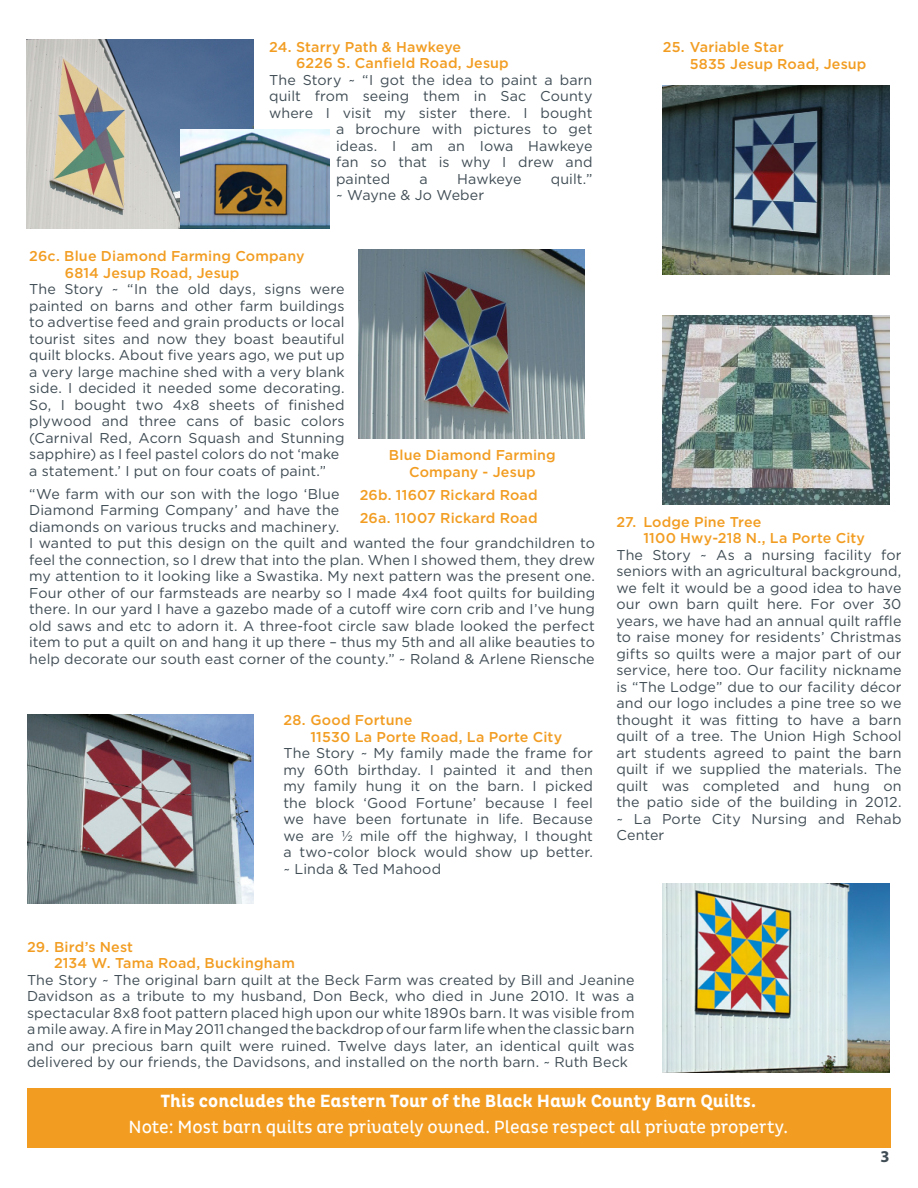
<style>
.page{position:relative;width:918px;height:1188px;background:#fff}
.page>*{position:absolute;margin:0;border:0;box-sizing:border-box;transform-origin:0 0}
.t1{font:18px "Pluto Cond";letter-spacing:-.005em;color:#fff}
.t2{font:700 18px "Pluto Cond";color:#fff}
.t3{font:700 16.5px "Myriad Pro";color:#3f4c54}
.all_text_eastern{font:14.25px/16.5px "Gotham";letter-spacing:.01em;color:#3f4c54;text-align:justify}
.names_eastern{font:500 14.25px "Gotham";letter-spacing:.01em;color:#f29d22}
.all_text_eastern-2{font:14.25px "Gotham";letter-spacing:-.015em;color:#3f4c54}
</style>
<div class="page">
<img style="left:663px;top:86px;width:227px;height:188px">
<img style="left:358px;top:250px;width:227px;height:189px">
<img style="left:663px;top:316px;width:227px;height:189px">
<img style="left:663px;top:884px;width:227px;height:188px">
<img style="left:27px;top:714px;width:227px;height:189px">
<img style="left:27px;top:39px;width:227px;height:189px">
<div style="left:27px;top:1088px;width:864px;height:60px;background:#f29d22"></div>
<img style="left:181px;top:129px;width:148px;height:99px">
<p class="names_eastern" style="left:269px;top:38px;width:194px">24. Starry Path &amp; Hawkeye</p>
<p class="names_eastern" style="left:296px;top:54px;width:214px">6226 S. Canfield Road, Jesup</p>
<p class="all_text_eastern" style="left:269px;top:71px;width:325px">The Story ~ “I got the idea to paint a barn</p>
<p class="all_text_eastern" style="left:269px;top:88px;width:325px">quilt from seeing them in Sac County</p>
<p class="all_text_eastern" style="left:269px;top:104px;width:325px">where I visit my sister there. I bought</p>
<p class="all_text_eastern" style="left:336px;top:121px;width:258px">a brochure with pictures to get</p>
<p class="all_text_eastern" style="left:336px;top:137px;width:258px">ideas. I am an Iowa Hawkeye</p>
<p class="all_text_eastern" style="left:336px;top:154px;width:258px">fan so that is why I drew and</p>
<p class="all_text_eastern" style="left:336px;top:170px;width:56px">painted</p>
<p class="all_text_eastern" style="left:420px;top:170px;width:10px">a</p>
<p class="all_text_eastern-2" style="left:457px;top:170px;width:66px">Hawkeye</p>
<p class="all_text_eastern" style="left:551px;top:170px;width:43px">quilt.”</p>
<p class="all_text_eastern" style="left:336px;top:187px;width:150px">~ Wayne &amp; Jo Weber</p>
<p class="names_eastern" style="left:29px;top:247px;width:277px">26c. Blue Diamond Farming Company</p>
<p class="names_eastern" style="left:65px;top:263px;width:176px">6814 Jesup Road, Jesup</p>
<p class="all_text_eastern" style="left:29px;top:281px;width:317px;text-align:left">The Story ~ “In the old days, signs were painted on barns and other farm buildings to advertise feed and grain products or local tourist sites and now they boast beautiful quilt blocks. About five years ago, we put up a very large machine shed with a very blank side. I decided it needed some decorating.<br>So, I bought two 4x8 sheets of finished plywood and three cans of basic colors (Carnival Red, Acorn Squash and Stunning sapphire) as I feel pastel colors do not ‘make a statement.’ I put on four coats of paint.”</p>
<p class="all_text_eastern" style="left:29px;top:485px;width:567px;text-align:left">“We farm with our son with the logo ‘Blue<br>Diamond Farming Company’ and have the<br>diamonds on various trucks and machinery.<br>I wanted to put this design on the quilt and wanted the four grandchildren to feel the connection, so I drew that into the plan. When I showed them, they drew my attention to it looking like a Swastika. My next pattern was the present one.<br>Four other of our farmsteads are nearby so I made 4x4 foot quilts for building there. In our yard I have a gazebo made of a cutoff wire corn crib and I’ve hung old saws and etc to adorn it. A three-foot circle saw blade looked the perfect item to put a quilt on and hang it up there – thus my 5th and all alike beauties to help decorate our south east corner of the county.” ~ Roland &amp; Arlene Riensche</p>
<p class="names_eastern" style="left:389px;top:446px;width:168px">Blue Diamond Farming</p>
<p class="names_eastern" style="left:409px;top:462px;width:128px">Company - Jesup</p>
<p class="names_eastern" style="left:360px;top:486px;width:180px">26b. 11607 Rickard Road</p>
<p class="names_eastern" style="left:360px;top:509px;width:180px">26a. 11007 Rickard Road</p>
<p class="names_eastern" style="left:284px;top:711px;width:131px">28. Good Fortune</p>
<p class="names_eastern" style="left:311px;top:728px;width:253px">11530 La Porte Road, La Porte City</p>
<p class="all_text_eastern" style="left:284px;top:745px;width:311px">The Story ~ My family made the frame for my 60th birthday. I painted it and then my family hung it on the barn. I picked the block ‘Good Fortune’ because I feel we have been fortunate in life. Because we are ½ mile off the highway, I thought a two-color block would show up better. ~ Linda &amp; Ted Mahood</p>
<p class="names_eastern" style="left:663px;top:38px;width:122px">25. Variable Star</p>
<p class="names_eastern" style="left:690px;top:55px;width:178px">5835 Jesup Road, Jesup</p>
<p class="names_eastern" style="left:616px;top:512px;width:147px">27. Lodge Pine Tree</p>
<p class="names_eastern" style="left:643px;top:529px;width:223px">1100 Hwy-218 N., La Porte City</p>
<p class="all_text_eastern" style="left:616px;top:546px;width:287px">The Story ~ As a nursing facility for seniors with an agricultural background, we felt it would be a good idea to have our own barn quilt here. For over 30 years, we have had an annual quilt raffle to raise money for residents’ Christmas gifts so quilts were a major part of our service, here too. Our facility nickname is “The Lodge” due to our facility décor and our logo includes a pine tree so we thought it was fitting to have a barn quilt of a tree. The Union High School art students agreed to paint the barn quilt if we supplied the materials. The quilt was completed and hung on the patio side of the building in 2012. ~ La Porte City Nursing and Rehab Center</p>
<p class="names_eastern" style="left:27px;top:938px;width:108px">29. Bird’s Nest</p>
<p class="names_eastern" style="left:54px;top:954px;width:243px">2134 W. Tama Road, Buckingham</p>
<p class="all_text_eastern" style="left:27px;top:971px;width:609px">The Story ~ The original barn quilt at the Beck Farm was created by Bill and Jeanine Davidson as a tribute to my husband, Don Beck, who died in June 2010. It was a spectacular 8x8 foot pattern placed high upon our white 1890s barn. It was visible from a mile away. A fire in May 2011 changed the backdrop of our farm life when the classic barn and our precious barn quilt were ruined. Twelve days later, an identical quilt was delivered by our friends, the Davidsons, and installed on the north barn. ~ Ruth Beck</p>
<p class="t2" style="left:160px;top:1091px;width:597px">This concludes the Eastern Tour of the Black Hawk County Barn Quilts.</p>
<p class="t1" style="left:129px;top:1116px;width:661px">Note: Most barn quilts are privately owned. Please respect all private property.</p>
<p class="t3" style="left:880px;top:1146px;width:11px">3</p>
</div>
